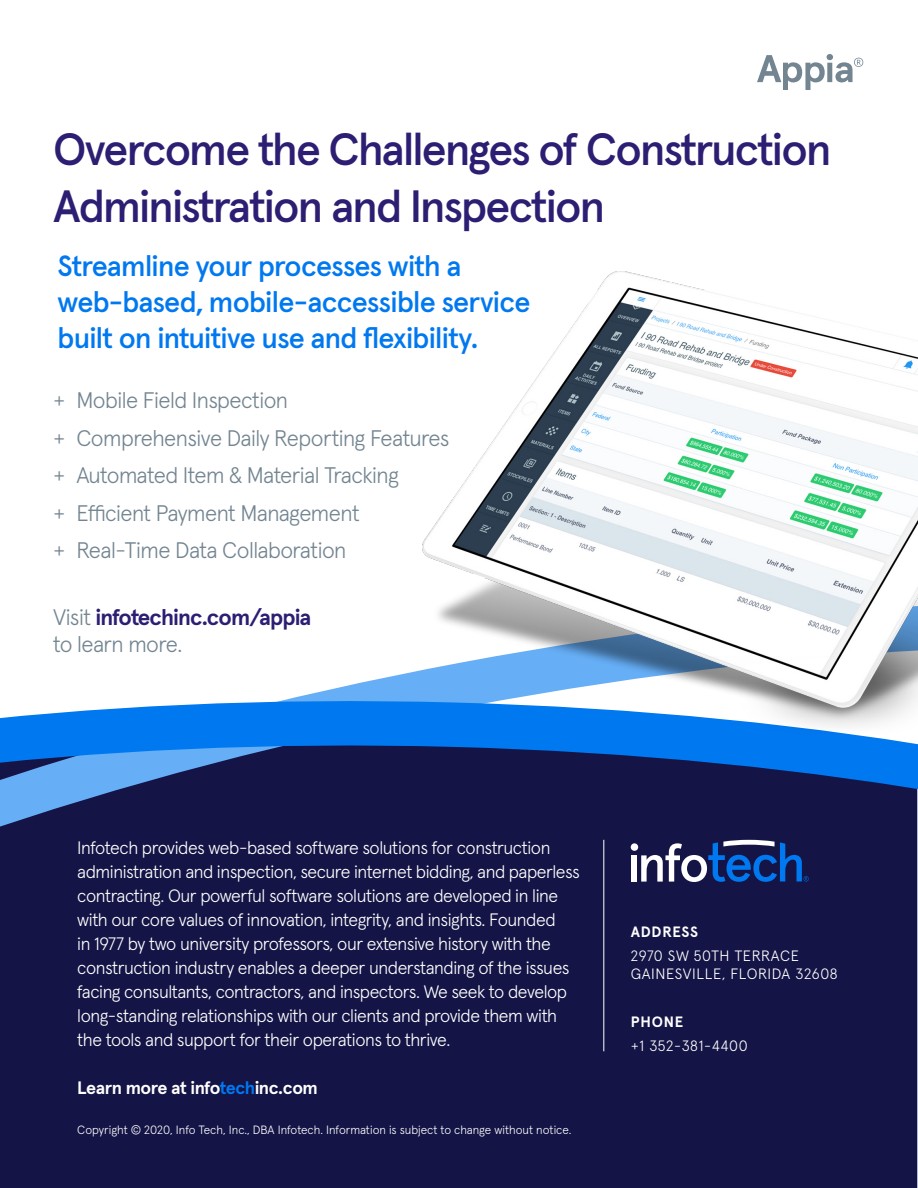
<style>
.page{position:relative;width:918px;height:1188px;background:#fff}
.page>*{position:absolute;margin:0;border:0;box-sizing:border-box;transform-origin:0 0}
.t1{font:500 45px/57px "Apercu Pro";letter-spacing:-.04em;color:#2d1e73}
.t2{font:500 29.1px/36px "Apercu Pro";letter-spacing:-.025em;color:#0078f0}
.t3{font:300 22.5px "Apercu Pro";letter-spacing:-.025em;color:#738591}
.t4{font:700 22.5px "Apercu Pro";letter-spacing:-.045em;color:#2d1e73}
.t5{font:300 18px/24px "Apercu Pro";letter-spacing:-.025em;color:#fff}
.t6{font:700 18px "Apercu Pro";letter-spacing:-.03em;color:#fff}
.t7{font:300 15px "Apercu Pro";letter-spacing:.04em;color:#fff}
.t8{font:300 15px "Apercu Pro";letter-spacing:.02em;color:#fff}
.t9{font:700 15px "Apercu Pro";letter-spacing:.05em;color:#fff}
.t10{font:300 12px "Apercu Pro";color:#fff}
.s1{font-weight:300;color:#738591}
.s2{color:#0078f0}
</style>
<div class="page">
<div style="left:0;top:837px;width:917px;height:351px;background:#141447"></div>
<div style="left:631px;top:843px;width:7px;height:8px;background:#fff;border-radius:50%"></div>
<div style="left:632px;top:855px;width:5px;height:27px;background:#fff"></div>
<svg style="left:641px;top:840px;width:168px;height:42px;background:#384f86"></svg>
<svg style="left:0;top:605px;width:918px;height:232px"></svg>
<svg style="left:0;top:698px;width:918px;height:100px;background:#1d58a8"></svg>
<svg style="left:757px;top:54px;width:106px;height:36px"></svg>
<img style="left:422px;top:271px;width:495px;height:467px">
<hr style="left:603px;top:840px;width:1px;height:211px;background:#fff">
<p class="t1" style="left:53px;top:118px;width:780px">Overcome the Challenges of Construction<br>Administration and Inspection</p>
<p class="t2" style="left:57px;top:245px;width:475px">Streamline your processes with a web-based, mobile-accessible service built on intuitive use and flexibility.</p>
<p class="t3" style="left:53px;top:383px;width:236px">+ Mobile Field Inspection</p>
<p class="t3" style="left:53px;top:420px;width:398px">+ Comprehensive Daily Reporting Features</p>
<p class="t3" style="left:53px;top:458px;width:347px">+ Automated Item &amp; Material Tracking</p>
<p class="t3" style="left:53px;top:495px;width:308px">+ Efficient Payment Management</p>
<p class="t3" style="left:53px;top:533px;width:295px">+ Real-Time Data Collaboration</p>
<p class="t4" style="left:53px;top:600px;width:260px"><span class="s1">Visit</span> infotechinc.com/appia</p>
<p class="t3" style="left:53px;top:627px;width:131px">to learn more.</p>
<p class="t5" style="left:77px;top:834px;width:504px">Infotech provides web-based software solutions for construction administration and inspection, secure internet bidding, and paperless contracting. Our powerful software solutions are developed in line with our core values of innovation, integrity, and insights. Founded<br>in 1977 by two university professors, our extensive history with the construction industry enables a deeper understanding of the issues facing consultants, contractors, and inspectors. We seek to develop long-standing relationships with our clients and provide them with the tools and support for their operations to thrive.</p>
<p class="t6" style="left:77px;top:1074px;width:242px">Learn more at info<span class="s2">tech</span>inc.com</p>
<p class="t10" style="left:77px;top:1121px;width:496px">Copyright © 2020, Info Tech, Inc., DBA Infotech. Information is subject to change without notice.</p>
<p class="t9" style="left:631px;top:920px;width:69px">ADDRESS</p>
<p class="t8" style="left:631px;top:945px;width:170px">2970 SW 50TH TERRACE</p>
<p class="t7" style="left:631px;top:963px;width:209px">GAINESVILLE, FLORIDA 32608</p>
<p class="t9" style="left:631px;top:1010px;width:54px">PHONE</p>
<p class="t7" style="left:631px;top:1035px;width:118px">+1 352-381-4400</p>
</div>
